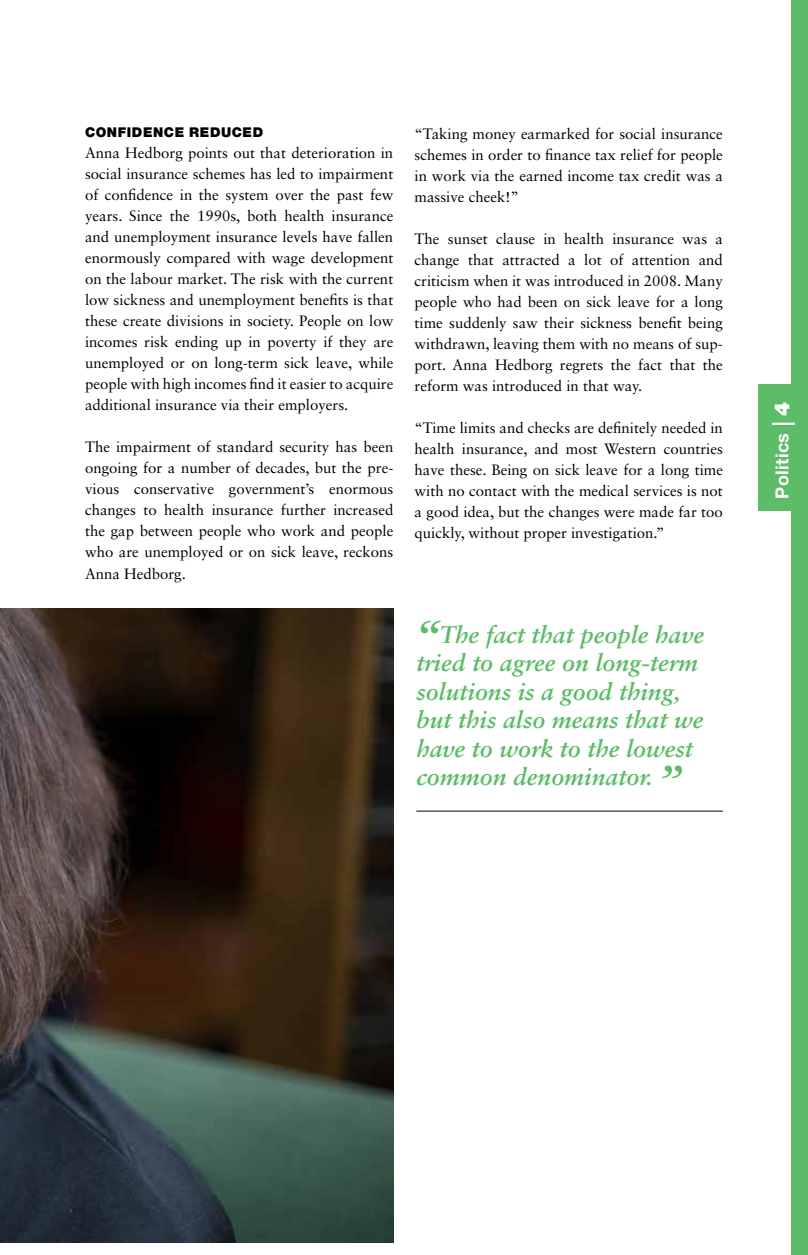
<style>
.page{position:relative;width:808px;height:1255px;background:#fff}
.page>*{position:absolute;margin:0;border:0;box-sizing:border-box;transform-origin:0 0}
.t1{font:italic 700 24px/28.5px "Sabon LT Std";color:#5dbc68}
.t2{font:900 21px "Helvetica Neue LT Std";color:#fff}
.t3{font:700 18px "Helvetica Neue LT Std";letter-spacing:.02em;color:#fff}
.t4{font:15px/21px "Sabon LT Std";color:#000;text-align:justify}
.t5{font:900 13.5px "Helvetica Neue LT Std";letter-spacing:.04em;color:#000}
.s1{font-size:45px}
</style>
<div class="page">
<img style="left:0;top:608px;width:393px;height:634px">
<hr style="left:416px;top:810px;width:307px;height:1px;background:#000">
<div style="left:791px;top:0;width:17px;height:1254px;background:#5dbc68"></div>
<div style="left:758px;top:384px;width:49px;height:127px;background:#5dbc68"></div>
<div style="left:772px;top:422px;width:23px;height:3px;border:1px solid #fff"></div>
<p class="t5" style="left:85px;top:124px;width:180px">CONFIDENCE REDUCED</p>
<p class="t4" style="left:85px;top:142px;width:310px">Anna Hedborg points out that deterioration in social insurance schemes has led to impairment of confidence in the system over the past few years. Since the 1990s, both health insurance and unemployment insurance levels have fallen enormously compared with wage development on the labour market. The risk with the current low sickness and unemployment benefits is that these create divisions in society. People on low incomes risk ending up in poverty if they are unemployed or on long-term sick leave, while people with high incomes find it easier to acquire additional insurance via their employers.</p>
<p class="t4" style="left:85px;top:436px;width:310px">The impairment of standard security has been ongoing for a number of decades, but the pre&shy;vious conservative government’s enormous changes to health insurance further increased the gap between people who work and people who are unemployed or on sick leave, reckons Anna Hedborg.</p>
<p class="t4" style="left:415px;top:123px;width:310px">“Taking money earmarked for social insurance schemes in order to finance tax relief for people in work via the earned income tax credit was a massive cheek!”</p>
<p class="t4" style="left:415px;top:228px;width:310px">The sunset clause in health insurance was a change that attracted a lot of attention and criticism when it was introduced in 2008. Many people who had been on sick leave for a long time suddenly saw their sickness benefit being withdrawn, leaving them with no means of sup&shy;port. Anna Hedborg regrets the fact that the reform was introduced in that way.</p>
<p class="t4" style="left:415px;top:417px;width:310px">“Time limits and checks are definitely needed in health insurance, and most Western countries have these. Being on sick leave for a long time with no contact with the medical services is not a good idea, but the changes were made far too quickly, without proper investigation.”</p>
<h1 class="t1" style="left:416px;top:620px;width:289px"><span class="s1">“</span>The fact that people have tried to agree on long-term solutions is a good thing, but this also means that we have to work to the lowest common denominator. <span class="s1">”</span></h1>
<h2 class="t2" style="left:769px;top:416px;width:16px;rotate:-90deg">4</h2>
<p class="t3" style="left:771px;top:499px;width:67px;rotate:-90deg">Politics</p>
</div>
